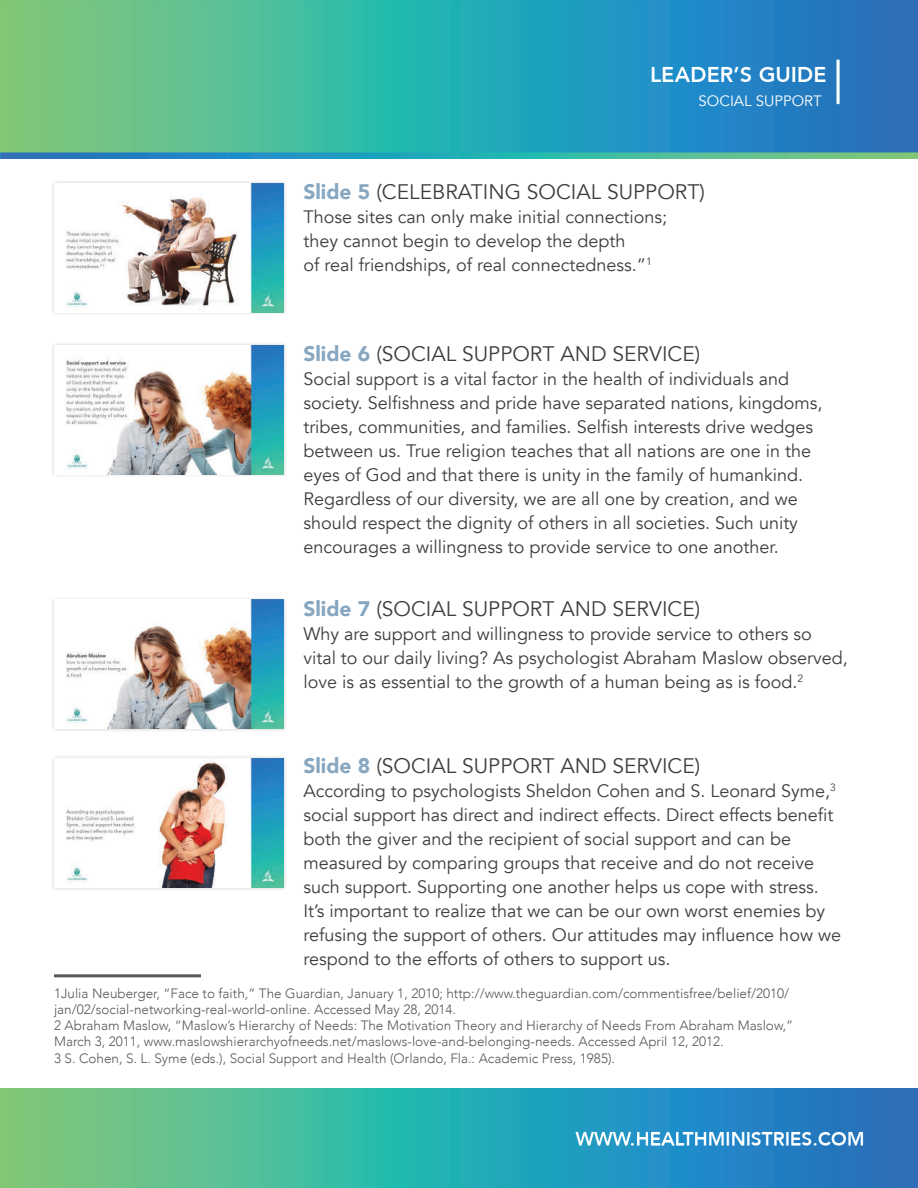
<style>
.page{position:relative;width:918px;height:1188px;background:#fff}
.page>*{position:absolute;margin:0;border:0;box-sizing:border-box;transform-origin:0 0}
.t1{font:21px "Avenir";color:#3e3e3f}
.t2{font:18px/24px "Avenir";color:#3e3e3f}
.t3{font:15px "Avenir";color:#fff}
.t4{font:300 13.5px/16.2px "Avenir";color:#57585a}
.s1{font-weight:900;color:#87a7c1}
</style>
<div class="page">
<img style="left:0;top:0;width:918px;height:158px">
<img style="left:0;top:1089px;width:918px;height:99px">
<div style="left:51px;top:180px;width:236px;height:135px;background:#f3f3f3"></div>
<img style="left:54px;top:183px;width:230px;height:129px">
<div style="left:51px;top:342px;width:236px;height:135px;background:#231f20;opacity:.2"></div>
<img style="left:54px;top:345px;width:230px;height:129px">
<div style="left:51px;top:596px;width:236px;height:136px;background:#f3f3f3"></div>
<img style="left:54px;top:600px;width:230px;height:129px">
<div style="left:51px;top:755px;width:236px;height:136px;background:#f3f3f3"></div>
<img style="left:54px;top:759px;width:230px;height:129px">
<hr style="left:54px;top:974px;width:147px;height:3px;background:#57585a">
<p class="t3" style="left:699px;top:92px;width:125px">SOCIAL SUPPORT</p>
<p class="t1" style="left:303px;top:183px;width:403px"><span class="s1">Slide 5</span> (CELEBRATING SOCIAL SUPPORT)</p>
<p class="t2" style="left:303px;top:206px;width:365px">Those sites can only make initial connections; they cannot begin to develop the depth<br>of real friendships, of real connectedness.”<sup>1</sup></p>
<p class="t1" style="left:303px;top:345px;width:398px"><span class="s1">Slide 6</span> (SOCIAL SUPPORT AND SERVICE)</p>
<p class="t2" style="left:303px;top:368px;width:521px">Social support is a vital factor in the health of individuals and society. Selfishness and pride have separated nations, kingdoms, tribes, communities, and families. Selfish interests drive wedges between us. True religion teaches that all nations are one in the eyes of God and that there is unity in the family of humankind.<br>Regardless of our diversity, we are all one by creation, and we should respect the dignity of others in all societies. Such unity encourages a willingness to provide service to one another.</p>
<p class="t1" style="left:303px;top:600px;width:398px"><span class="s1">Slide 7</span> (SOCIAL SUPPORT AND SERVICE)</p>
<p class="t2" style="left:303px;top:623px;width:546px">Why are support and willingness to provide service to others so vital to our daily living? As psychologist Abraham Maslow observed, love is as essential to the growth of a human being as is food.<sup>2</sup></p>
<p class="t1" style="left:303px;top:757px;width:398px"><span class="s1">Slide 8</span> (SOCIAL SUPPORT AND SERVICE)</p>
<p class="t2" style="left:303px;top:781px;width:539px">According to psychologists Sheldon Cohen and S. Leonard Syme,<sup>3 </sup>social support has direct and indirect effects. Direct effects benefit both the giver and the recipient of social support and can be measured by comparing groups that receive and do not receive such support. Supporting one another helps us cope with stress.<br>It’s important to realize that we can be our own worst enemies by refusing the support of others. Our attitudes may influence how we respond to the efforts of others to support us.</p>
<p class="t4" style="left:54px;top:986px;width:741px">1Julia Neuberger, “Face to faith,” The Guardian, January 1, 2010; http://www.theguardian.com/commentisfree/belief/2010/ jan/02/social-networking-real-world-online. Accessed May 28, 2014.<br>2 Abraham Maslow, “Maslow’s Hierarchy of Needs: The Motivation Theory and Hierarchy of Needs From Abraham Maslow,” March 3, 2011, www.maslowshierarchyofneeds.net/maslows-love-and-belonging-needs. Accessed April 12, 2012.<br>3 S. Cohen, S. L. Syme (eds.), Social Support and Health (Orlando, Fla.: Academic Press, 1985).</p>
</div>
